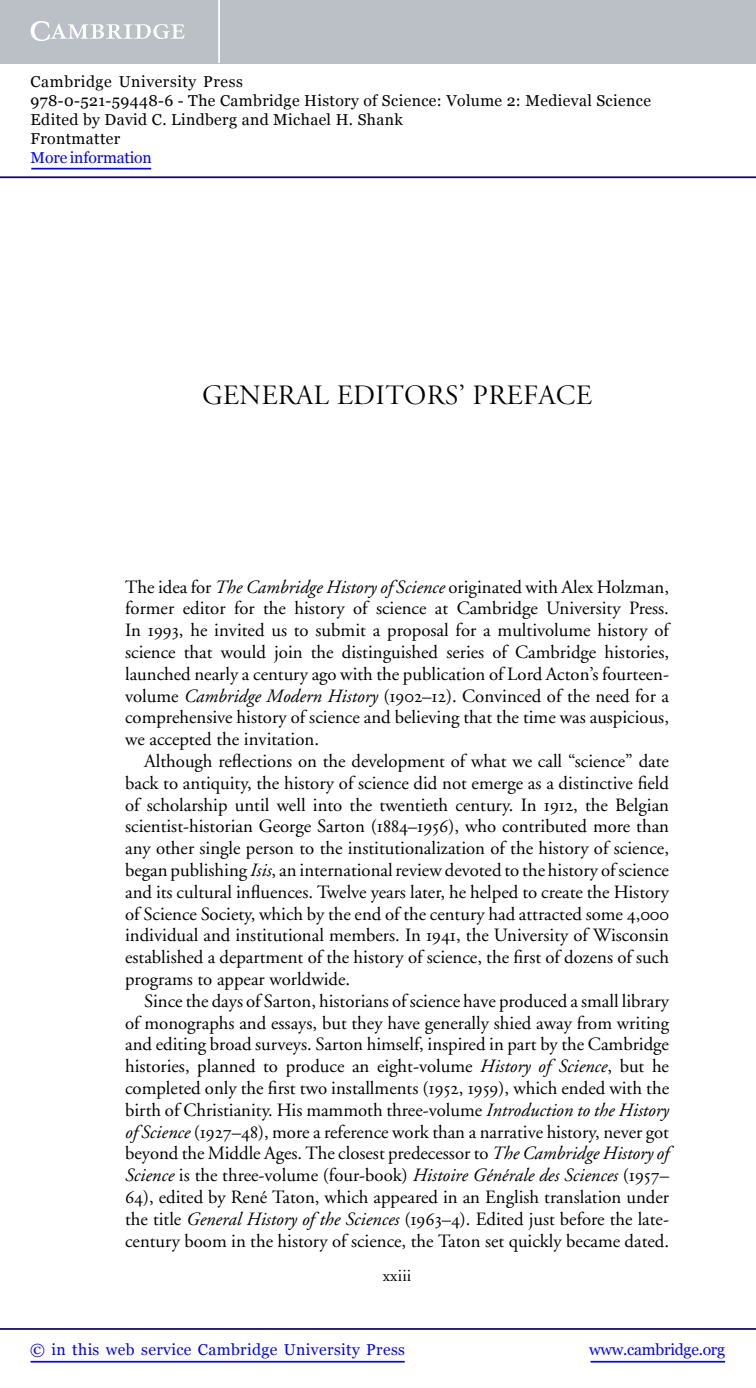
<style>
.page{position:relative;width:756px;height:1388px;background:#fff}
.page>*{position:absolute;margin:0;border:0;box-sizing:border-box;transform-origin:0 0}
.t1{font:27.82px "Adobe Garamond Titling";letter-spacing:.015em;color:#000}
.t2{font:18.72px/21.9px "Adobe Garamond";color:#000;text-align:justify}
.t3{font:18.72px "Adobe Garamond Italic Os F";color:#000}
.t4{font:16.97px "Adobe Garamond";letter-spacing:.015em;color:#000}
.t5{font:15.75px/18.9px "Georgia";letter-spacing:.025em;color:#000}
.t6{font:15.75px "Georgia";letter-spacing:.025em;color:#00f}
.t7{font:15.75px "Georgia";letter-spacing:-.015em;color:#00f}
.t8{font:15.75px "Georgia";letter-spacing:-.01em;color:#00f}
.s1{font-family:"Adobe Garamond Italic Os F"}
.s2{font-family:"Adobe Garamond Exp"}
.s3{font-family:"Adobe Garamond"}
</style>
<div class="page">
<hr style="left:591px;top:1361px;width:134px;height:1px;background:#00f">
<hr style="left:0;top:1328px;width:756px;height:2px;background:#150666">
<hr style="left:31px;top:1361px;width:374px;height:1px;background:#00f">
<div style="left:0;top:0;width:756px;height:63px;background:#bac0c6"></div>
<svg style="left:31px;top:21px;width:154px;height:20px"></svg>
<hr style="left:218px;top:0;width:2px;height:63px;background:#fff">
<hr style="left:0;top:176px;width:756px;height:2px;background:#150666">
<hr style="left:31px;top:168px;width:120px;height:1px;background:#00f">
<p class="t5" style="left:31px;top:72px;width:622px">Cambridge University Press<br>978-0-521-59448-6 - The Cambridge History of Science: Volume 2: Medieval Science Edited by David C. Lindberg and Michael H. Shank<br>Frontmatter</p>
<p class="t8" style="left:31px;top:148px;width:123px">More information</p>
<h1 class="t1" style="left:202px;top:384px;width:391px">GENERAL EDITORS’ PREFACE</h1>
<p class="t2" style="left:125px;top:577px;width:545px">The idea for <span class="s1">The Cambridge History of Science</span> originated with Alex Holzman, former editor for the history of science at Cambridge University Press.<br>In <span class="s2">1993</span>, he invited us to submit a proposal for a multivolume history of science that would join the distinguished series of Cambridge histories, launched nearly a century ago with the publication of Lord Acton’s fourteen&shy;volume <span class="s1">Cambridge Modern History</span> (<span class="s2">1902</span>–<span class="s2">12</span>). Convinced of the need for a comprehensive history of science and believing that the time was auspicious, we accepted the invitation.</p>
<p class="t2" style="left:125px;top:752px;width:545px;text-indent:19px">Although reflections on the development of what we call “science” date back to antiquity, the history of science did not emerge as a distinctive field of scholarship until well into the twentieth century. In <span class="s2">1912</span>, the Belgian scientist-historian George Sarton (<span class="s2">1884</span>–<span class="s2">1956</span>), who contributed more than any other single person to the institutionalization of the history of science, began publishing <span class="s1">Isis</span>, an international review devoted to the history of science and its cultural influences. Twelve years later, he helped to create the History of Science Society, which by the end of the century had attracted some <span class="s2">4</span>,<span class="s2">000 </span>individual and institutional members. In <span class="s2">1941</span>, the University of Wisconsin established a department of the history of science, the first of dozens of such programs to appear worldwide.</p>
<p class="t2" style="left:125px;top:991px;width:546px;text-indent:19px">Since the days of Sarton, historians of science have produced a small library of monographs and essays, but they have generally shied away from writing and editing broad surveys. Sarton himself, inspired in part by the Cambridge histories, planned to produce an eight-volume <span class="s1">History of Science</span>, but he completed only the first two installments (<span class="s2">1952</span>, <span class="s2">1959</span>), which ended with the birth of Christianity. His mammoth three-volume <span class="s1">Introduction to the History of Science</span> (<span class="s2">1927</span>–<span class="s2">48</span>), more a reference work than a narrative history, never got beyond the Middle Ages. The closest predecessor to <span class="s1">The Cambridge History of</span></p>
<p class="t3" style="left:125px;top:1167px;width:545px">Science <span class="s3">is the three-volume (four-book)</span> Histoire G´en´erale des Sciences <span class="s3">(</span><span class="s2">1957</span><span class="s3">–</span></p>
<p class="t2" style="left:125px;top:1188px;width:545px"><span class="s2">64</span>), edited by Rene Taton, which appeared in an English translation under</p>
<p class="t2" style="left:125px;top:1188px;width:546px;text-align:left;text-indent:135px">´<br>the title <span class="s1">General History of the Sciences</span> (<span class="s2">1963</span>–<span class="s2">4</span>). Edited just before the late&shy;century boom in the history of science, the Taton set quickly became dated.</p>
<p class="t4" style="left:383px;top:1268px;width:30px">xxiii</p>
<p class="t6" style="left:30px;top:1340px;width:376px">© in this web service Cambridge University Press</p>
<p class="t7" style="left:589px;top:1340px;width:137px">www.cambridge.org</p>
</div>
